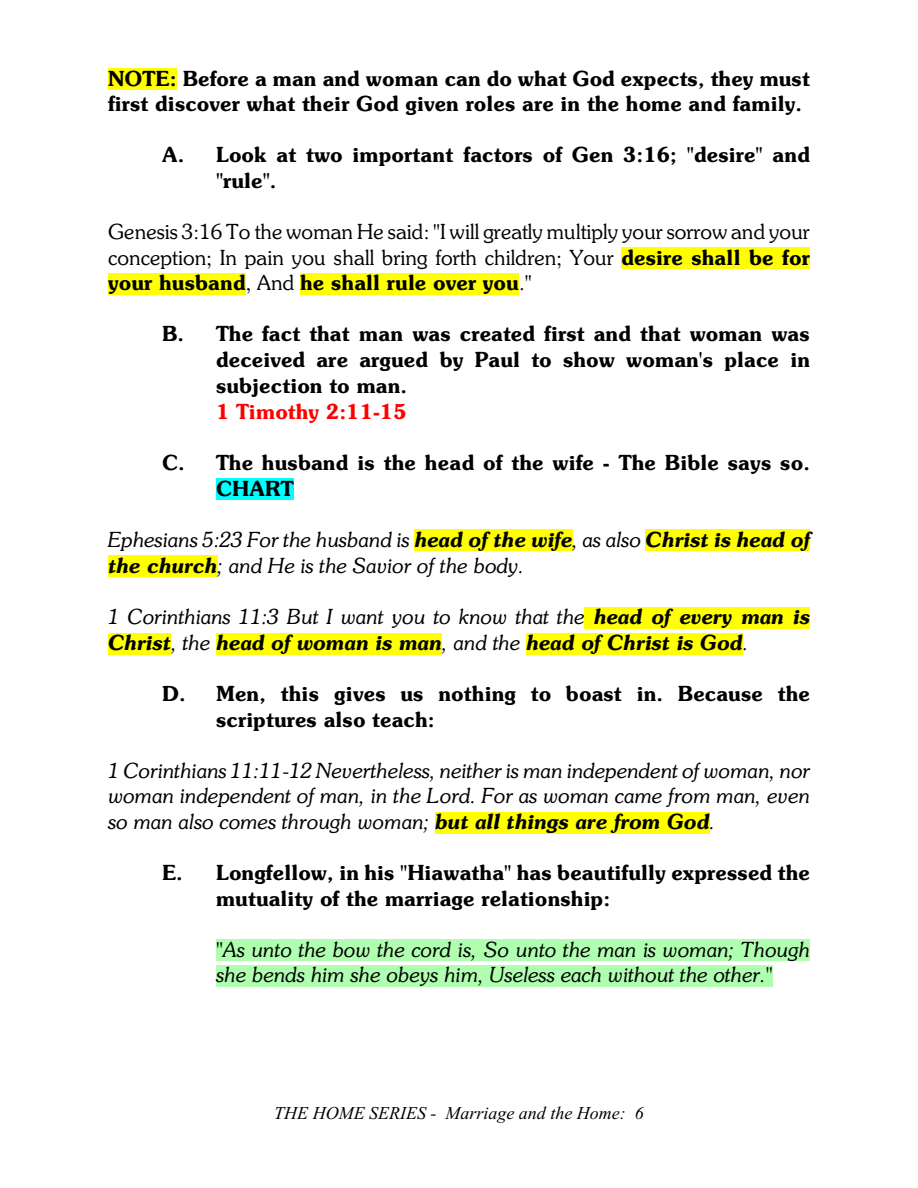
<style>
.page{position:relative;width:918px;height:1188px;background:#fff}
.page>*{position:absolute;margin:0;border:0;box-sizing:border-box;transform-origin:0 0}
.t1{font:700 21px/25.8px "Souvenir Lt BT";letter-spacing:.005em;color:#000}
.t2{font:italic 21px/25.7px "Souvenir Lt BT";letter-spacing:.005em;color:#000}
.t3{font:21px/25.8px "Souvenir Lt BT";letter-spacing:.005em;color:#000;text-align:justify}
.t4{font:italic 700 21px/26px "Souvenir Lt BT";color:#000}
.t5{font:700 21px "Souvenir Lt BT";letter-spacing:.01em;color:#f00}
.t6{font:italic 18px "Times New Roman";color:#000}
.s1{font-weight:700}
.s2{font-weight:400}
</style>
<div class="page">
<div style="left:108px;top:69px;width:69px;height:21px;background:#ff0"></div>
<div style="left:622px;top:248px;width:188px;height:21px;background:#ff0"></div>
<div style="left:108px;top:273px;width:138px;height:21px;background:#ff0"></div>
<div style="left:300px;top:273px;width:219px;height:21px;background:#ff0"></div>
<div style="left:216px;top:479px;width:78px;height:21px;background:#0ff"></div>
<div style="left:414px;top:530px;width:49px;height:21px;background:#ff0"></div>
<div style="left:463px;top:530px;width:63px;height:21px;background:#ff0"></div>
<div style="left:526px;top:530px;width:46px;height:21px;background:#ff0"></div>
<div style="left:646px;top:530px;width:164px;height:21px;background:#ff0"></div>
<div style="left:108px;top:556px;width:109px;height:21px;background:#ff0"></div>
<div style="left:585px;top:607px;width:225px;height:21px;background:#ff0"></div>
<div style="left:108px;top:633px;width:63px;height:21px;background:#ff0"></div>
<div style="left:216px;top:633px;width:226px;height:21px;background:#ff0"></div>
<div style="left:526px;top:633px;width:217px;height:21px;background:#ff0"></div>
<div style="left:435px;top:812px;width:275px;height:21px;background:#ff0"></div>
<div style="left:216px;top:940px;width:29px;height:21px;background:#b0ffb0"></div>
<div style="left:245px;top:940px;width:195px;height:21px;background:#b0ffb0"></div>
<div style="left:440px;top:940px;width:88px;height:21px;background:#b0ffb0"></div>
<div style="left:528px;top:940px;width:282px;height:21px;background:#b0ffb0"></div>
<div style="left:216px;top:965px;width:557px;height:21px;background:#b0ffb0"></div>
<p class="t1" style="left:108px;top:67px;width:704px">NOTE: Before a man and woman can do what God expects, they must first discover what their God given roles are in the home and family.</p>
<p class="t1" style="left:216px;top:144px;width:596px;text-indent:-54px">A. Look at two important factors of Gen 3:16; "desire" and "rule".</p>
<p class="t3" style="left:108px;top:220px;width:703px">Genesis 3:16 To the woman He said: "I will greatly multiply your sorrow and your conception; In pain you shall bring forth children; Your <span class="s1">desire shall be for your husband</span>, And <span class="s1">he shall rule over you</span>."</p>
<p class="t1" style="left:216px;top:323px;width:596px;text-align:justify;text-indent:-54px">B. The fact that man was created first and that woman was deceived are argued by Paul to show woman's place in subjection to man.</p>
<p class="t5" style="left:216px;top:403px;width:192px">1 Timothy 2:11-15</p>
<p class="t1" style="left:216px;top:451px;width:595px;text-indent:-54px">C. The husband is the head of the wife - The Bible says so.<br>CHART</p>
<p class="t2" style="left:108px;top:528px;width:704px">Ephesians 5:23 For the husband is <span class="s1">head of the wife</span>, as also <span class="s1">Christ is head of the church</span>; and He is the Savior of the body.</p>
<p class="t4" style="left:108px;top:606px;width:704px"><span class="s2">1 Corinthians 11:3 But I want you to know that the</span> head of every man is<br>Christ<span class="s2">, the</span> head of woman is man<span class="s2">, and the</span> head of Christ is God<span class="s2">.</span></p>
<p class="t1" style="left:216px;top:683px;width:595px;text-indent:-54px">D. Men, this gives us nothing to boast in. Because the scriptures also teach:</p>
<p class="t2" style="left:108px;top:759px;width:704px;text-align:justify">1 Corinthians 11:11-12 Nevertheless, neither is man independent of woman, nor woman independent of man, in the Lord. For as woman came from man, even so man also comes through woman; <span class="s1">but all things are from God</span>.</p>
<p class="t1" style="left:216px;top:862px;width:595px;text-indent:-54px">E. Longfellow, in his "Hiawatha" has beautifully expressed the mutuality of the marriage relationship:</p>
<p class="t2" style="left:216px;top:938px;width:596px">"As unto the bow the cord is, So unto the man is woman; Though she bends him she obeys him, Useless each without the other."</p>
<p class="t6" style="left:274px;top:1106px;width:371px">THE HOME SERIES - Marriage and the Home: 6</p>
</div>
